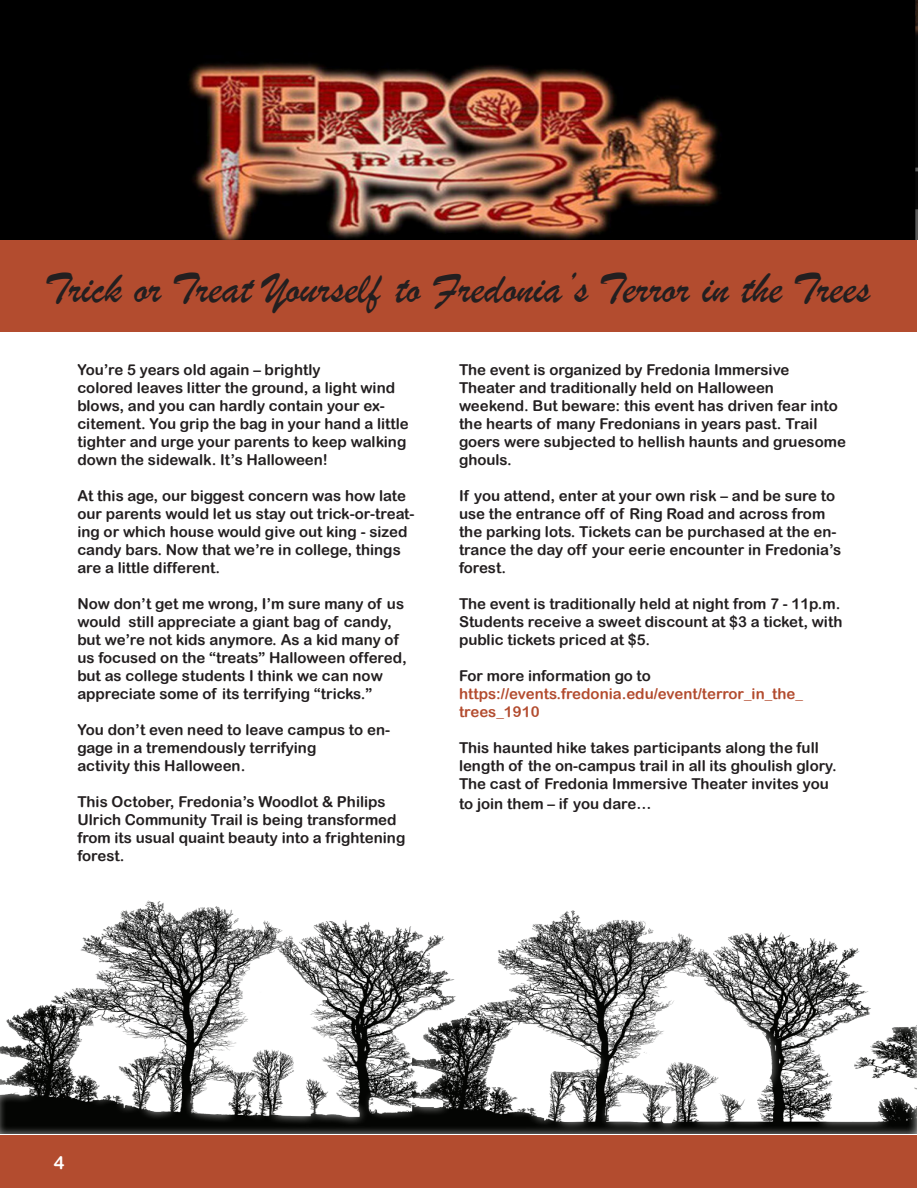
<style>
.page{position:relative;width:918px;height:1188px;background:#fff}
.page>*{position:absolute;margin:0;border:0;box-sizing:border-box;transform-origin:0 0}
.t1{font:45px "Brush Script";color:#231f20}
.t2{font:18px "Arial Rounded MT Bold";color:#fff}
.t3{font:15px/18px "Arial Rounded MT Bold";color:#231f20}
.t4{font:15px/18px "Arial Rounded MT Bold";color:#b34c2f}
</style>
<div class="page">
<div style="left:1px;top:240px;width:916px;height:92px;background:#b34c2f"></div>
<div style="left:1px;top:1135px;width:916px;height:52px;background:#b34c2f"></div>
<img style="left:1px;top:0;width:917px;height:239px">
<div style="left:0;top:882px;width:918px;height:254px;background:#fff;opacity:.75"></div>
<div style="left:838px;top:216px;width:80px;height:24px;background:#000"></div>
<img style="left:832px;top:882px;width:86px;height:254px">
<p class="t1" style="left:44px;top:261px;width:828px">Trick or Treat Yourself to Fredonia’s Terror in the Trees</p>
<p class="t3" style="left:77px;top:361px;width:245px">You’re 5 years old again – brightly</p>
<p class="t3" style="left:77px;top:379px;width:333px">colored leaves litter the ground, a light wind blows, and you can hardly contain your ex&shy;citement. You grip the bag in your hand a little tighter and urge your parents to keep walking down the sidewalk. It’s Halloween!</p>
<p class="t3" style="left:77px;top:487px;width:339px">At this age, our biggest concern was how late our parents would let us stay out trick-or-treat&shy;ing or which house would give out king - sized candy bars. Now that we’re in college, things are a little different.</p>
<p class="t3" style="left:77px;top:595px;width:331px">Now don’t get me wrong, I’m sure many of us would still appreciate a giant bag of candy, but we’re not kids anymore. As a kid many of us focused on the “treats” Halloween offered, but as college students I think we can now</p>
<p class="t3" style="left:77px;top:685px;width:296px">appreciate some of its terrifying “tricks.”</p>
<p class="t3" style="left:77px;top:721px;width:314px">You don’t even need to leave campus to en&shy;gage in a tremendously terrifying</p>
<p class="t3" style="left:77px;top:757px;width:169px">activity this Halloween.</p>
<p class="t3" style="left:77px;top:793px;width:330px">This October, Fredonia’s Woodlot &amp; Philips Ulrich Community Trail is being transformed from its usual quaint beauty into a frightening forest.</p>
<p class="t3" style="left:459px;top:361px;width:332px">The event is organized by Fredonia Immersive</p>
<p class="t3" style="left:459px;top:379px;width:317px">Theater and traditionally held on Halloween</p>
<p class="t3" style="left:459px;top:397px;width:380px">weekend. But beware: this event has driven fear into the hearts of many Fredonians in years past. Trail</p>
<p class="t3" style="left:459px;top:433px;width:388px">goers were subjected to hellish haunts and gruesome ghouls.</p>
<p class="t3" style="left:459px;top:487px;width:384px">If you attend, enter at your own risk – and be sure to use the entrance off of Ring Road and across from the parking lots. Tickets can be purchased at the en&shy;trance the day off your eerie encounter in Fredonia’s forest.</p>
<p class="t3" style="left:459px;top:595px;width:385px">The event is traditionally held at night from 7 - 11p.m.<br>Students receive a sweet discount at $3 a ticket, with public tickets priced at $5.</p>
<p class="t3" style="left:459px;top:667px;width:193px">For more information go to</p>
<p class="t4" style="left:459px;top:685px;width:346px">https://events.fredonia.edu/event/terror_in_the_ trees_1910</p>
<p class="t3" style="left:459px;top:739px;width:379px">This haunted hike takes participants along the full length of the on-campus trail in all its ghoulish glory.<br>The cast of Fredonia Immersive Theater invites you</p>
<p class="t3" style="left:459px;top:795px;width:194px">to join them – if you dare…</p>
<p class="t2" style="left:54px;top:1152px;width:12px">4</p>
</div>
